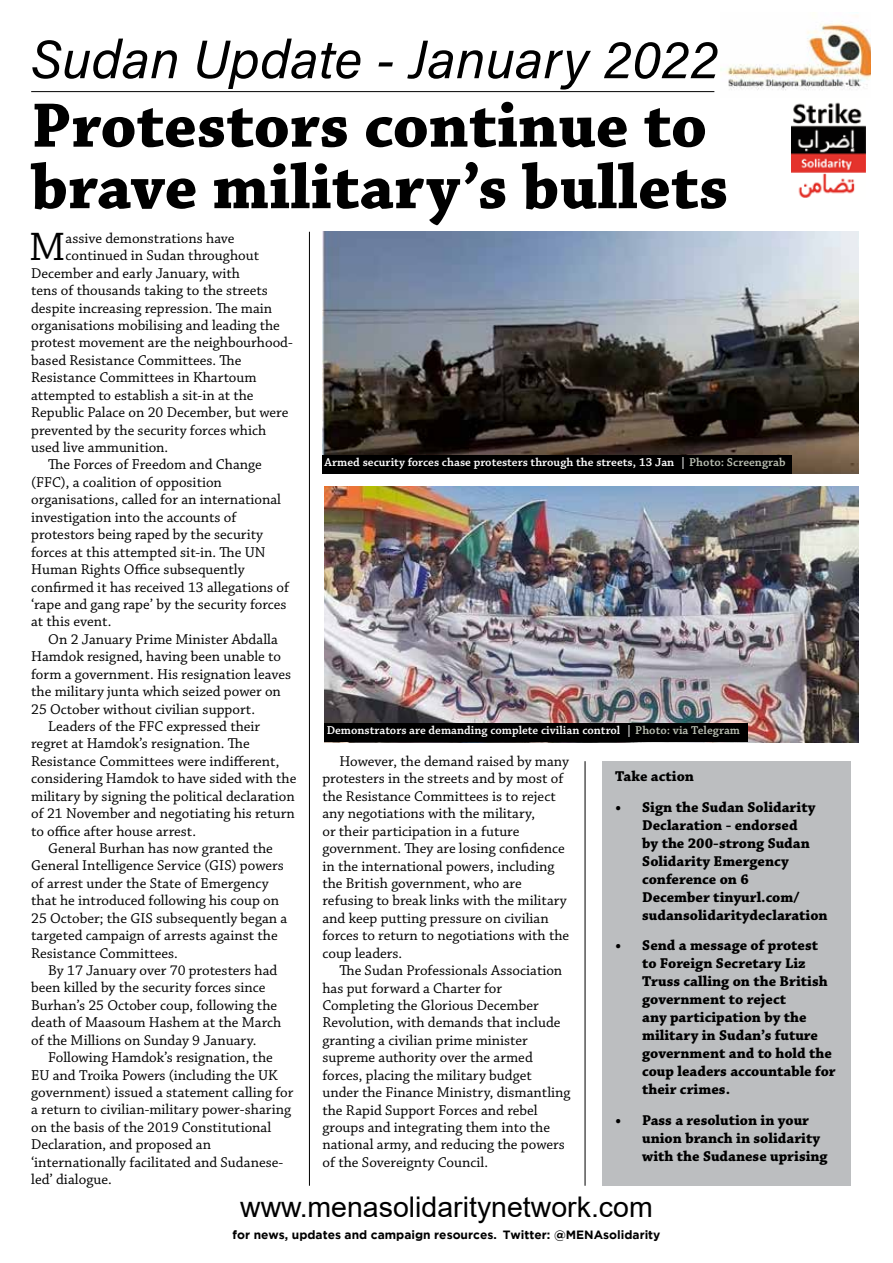
<style>
.page{position:relative;width:893px;height:1263px;background:#fff}
.page>*{position:absolute;margin:0;border:0;box-sizing:border-box;transform-origin:0 0}
.t1{font:700 66px/61.5px "Chaparral Pro";color:#000}
.t2{font:54px "Acumin Variable Concept";color:#000}
.t3{font:41.85px "Chaparral Pro";color:#000}
.t4{font:28.5px "Arial";color:#000}
.t5{font:15px/17.4px "Chaparral Pro";color:#000}
.t6{font:700 15px/18px "Chaparral Pro";color:#000}
.t7{font:12px "Chaparral Pro Semibold Capt";color:#fff}
.t8{font:700 12px "Gotham";color:#000}
.s1{color:#b9beb1}
</style>
<div class="page">
<hr style="left:309px;top:232px;width:1px;height:954px;background:#000">
<hr style="left:31px;top:91px;width:683px;height:1px;background:#000">
<hr style="left:585px;top:761px;width:1px;height:425px;background:#000">
<div style="left:602px;top:761px;width:248px;height:425px;background:#bcbec0"></div>
<img style="left:322px;top:232px;width:536px;height:242px">
<img style="left:325px;top:487px;width:533px;height:255px">
<div style="left:322px;top:455px;width:470px;height:19px;background:#000"></div>
<div style="left:325px;top:723px;width:423px;height:19px;background:#000"></div>
<img style="left:721px;top:15px;width:149px;height:76px">
<img style="left:792px;top:102px;width:73px;height:96px">
<h2 class="t2" style="left:31px;top:22px;width:689px">Sudan Update - January 2022</h2>
<h1 class="t1" style="left:31px;top:98px;width:699px">Protestors continue to brave military’s bullets</h1>
<h3 class="t3" style="left:29px;top:224px;width:38px">M</h3>
<p class="t5" style="left:66px;top:230px;width:171px">assive demonstrations have</p>
<p class="t5" style="left:66px;top:247px;width:195px">continued in Sudan throughout</p>
<p class="t5" style="left:31px;top:265px;width:210px">December and early January, with</p>
<p class="t5" style="left:31px;top:282px;width:238px">tens of thousands taking to the streets</p>
<p class="t5" style="left:31px;top:300px;width:243px">despite increasing repression. The main</p>
<p class="t5" style="left:31px;top:317px;width:250px">organisations mobilising and leading the</p>
<p class="t5" style="left:31px;top:335px;width:263px">protest movement are the neighbourhood-</p>
<p class="t5" style="left:31px;top:352px;width:212px">based Resistance Committees. The</p>
<p class="t5" style="left:31px;top:369px;width:227px">Resistance Committees in Khartoum</p>
<p class="t5" style="left:31px;top:387px;width:224px">attempted to establish a sit-in at the</p>
<p class="t5" style="left:31px;top:404px;width:259px">Republic Palace on 20 December, but were</p>
<p class="t5" style="left:31px;top:422px;width:237px">prevented by the security forces which</p>
<p class="t5" style="left:31px;top:439px;width:139px">used live ammunition.</p>
<p class="t5" style="left:48px;top:457px;width:215px">The Forces of Freedom and Change</p>
<p class="t5" style="left:31px;top:474px;width:192px">(FFC), a coalition of opposition</p>
<p class="t5" style="left:31px;top:491px;width:251px">organisations, called for an international</p>
<p class="t5" style="left:31px;top:509px;width:207px">investigation into the accounts of</p>
<p class="t5" style="left:31px;top:526px;width:233px">protestors being raped by the security</p>
<p class="t5" style="left:31px;top:544px;width:236px">forces at this attempted sit-in. The UN</p>
<p class="t5" style="left:31px;top:561px;width:215px">Human Rights Office subsequently</p>
<p class="t5" style="left:31px;top:579px;width:260px">confirmed it has received 13 allegations of</p>
<p class="t5" style="left:31px;top:596px;width:257px">‘rape and gang rape’ by the security forces</p>
<p class="t5" style="left:31px;top:613px;width:82px">at this event.</p>
<p class="t5" style="left:48px;top:631px;width:231px">On 2 January Prime Minister Abdalla</p>
<p class="t5" style="left:31px;top:648px;width:251px">Hamdok resigned, having been unable to</p>
<p class="t5" style="left:31px;top:666px;width:261px">form a government. His resignation leaves</p>
<p class="t5" style="left:31px;top:683px;width:251px">the military junta which seized power on</p>
<p class="t5" style="left:31px;top:701px;width:225px">25 October without civilian support.</p>
<p class="t5" style="left:48px;top:718px;width:214px">Leaders of the FFC expressed their</p>
<p class="t5" style="left:31px;top:735px;width:220px">regret at Hamdok’s resignation. The</p>
<p class="t5" style="left:31px;top:753px;width:250px">Resistance Committees were indifferent,</p>
<p class="t5" style="left:31px;top:770px;width:267px">considering Hamdok to have sided with the</p>
<p class="t5" style="left:31px;top:788px;width:265px">military by signing the political declaration</p>
<p class="t5" style="left:31px;top:805px;width:265px">of 21 November and negotiating his return</p>
<p class="t5" style="left:31px;top:823px;width:166px">to office after house arrest.</p>
<p class="t5" style="left:48px;top:840px;width:226px">General Burhan has now granted the</p>
<p class="t5" style="left:31px;top:857px;width:254px">General Intelligence Service (GIS) powers</p>
<p class="t5" style="left:31px;top:875px;width:239px">of arrest under the State of Emergency</p>
<p class="t5" style="left:31px;top:892px;width:249px">that he introduced following his coup on</p>
<p class="t5" style="left:31px;top:910px;width:258px">25 October; the GIS subsequently began a</p>
<p class="t5" style="left:31px;top:927px;width:248px">targeted campaign of arrests against the</p>
<p class="t5" style="left:31px;top:945px;width:148px">Resistance Committees.</p>
<p class="t5" style="left:48px;top:962px;width:231px">By 17 January over 70 protesters had</p>
<p class="t5" style="left:31px;top:979px;width:236px">been killed by the security forces since</p>
<p class="t5" style="left:31px;top:997px;width:247px">Burhan’s 25 October coup, following the</p>
<p class="t5" style="left:31px;top:1014px;width:252px">death of Maasoum Hashem at the March</p>
<p class="t5" style="left:31px;top:1032px;width:227px">of the Millions on Sunday 9 January.</p>
<p class="t5" style="left:48px;top:1049px;width:226px">Following Hamdok’s resignation, the</p>
<p class="t5" style="left:31px;top:1067px;width:248px">EU and Troika Powers (including the UK</p>
<p class="t5" style="left:31px;top:1084px;width:264px">government) issued a statement calling for</p>
<p class="t5" style="left:31px;top:1101px;width:261px">a return to civilian-military power-sharing</p>
<p class="t5" style="left:31px;top:1119px;width:242px">on the basis of the 2019 Constitutional</p>
<p class="t5" style="left:31px;top:1136px;width:181px">Declaration, and proposed an</p>
<p class="t5" style="left:31px;top:1154px;width:253px">‘internationally facilitated and Sudanese-</p>
<p class="t5" style="left:31px;top:1171px;width:82px">led’ dialogue.</p>
<p class="t7" style="left:325px;top:455px;width:462px">Armed security forces chase protesters through the streets, 13 Jan | <span class="s1">Photo: Screengrab</span></p>
<p class="t7" style="left:327px;top:724px;width:415px">Demonstrators are demanding complete civilian control | <span class="s1">Photo: via Telegram</span></p>
<p class="t5" style="left:322px;top:753px;width:248px;text-indent:17px">However, the demand raised by many protesters in the streets and by most of the Resistance Committees is to reject any negotiations with the military,<br>or their participation in a future government. They are losing confidence in the international powers, including the British government, who are refusing to break links with the military and keep putting pressure on civilian forces to return to negotiations with the coup leaders.</p>
<p class="t5" style="left:322px;top:962px;width:250px;text-indent:17px">The Sudan Professionals Association has put forward a Charter for Completing the Glorious December Revolution, with demands that include granting a civilian prime minister supreme authority over the armed forces, placing the military budget under the Finance Ministry, dismantling the Rapid Support Forces and rebel groups and integrating them into the national army, and reducing the powers of the Sovereignty Council.</p>
<p class="t6" style="left:615px;top:768px;width:80px">Take action</p>
<p class="t6" style="left:642px;top:798px;width:187px;text-indent:-27px">• Sign the Sudan Solidarity<br>Declaration - endorsed<br>by the 200-strong Sudan<br>Solidarity Emergency conference on 6<br>December tinyurl.com/ sudansolidaritydeclaration</p>
<p class="t6" style="left:642px;top:937px;width:195px;text-indent:-27px">• Send a message of protest to Foreign Secretary Liz<br>Truss calling on the British government to reject<br>any participation by the military in Sudan’s future government and to hold the coup leaders accountable for their crimes.</p>
<p class="t6" style="left:642px;top:1112px;width:187px;text-indent:-27px">• Pass a resolution in your union branch in solidarity with the Sudanese uprising</p>
<h3 class="t4" style="left:240px;top:1187px;width:414px">www.menasolidaritynetwork.com</h3>
<p class="t8" style="left:232px;top:1228px;width:429px">for news, updates and campaign resources. Twitter: @MENAsolidarity</p>
</div>
